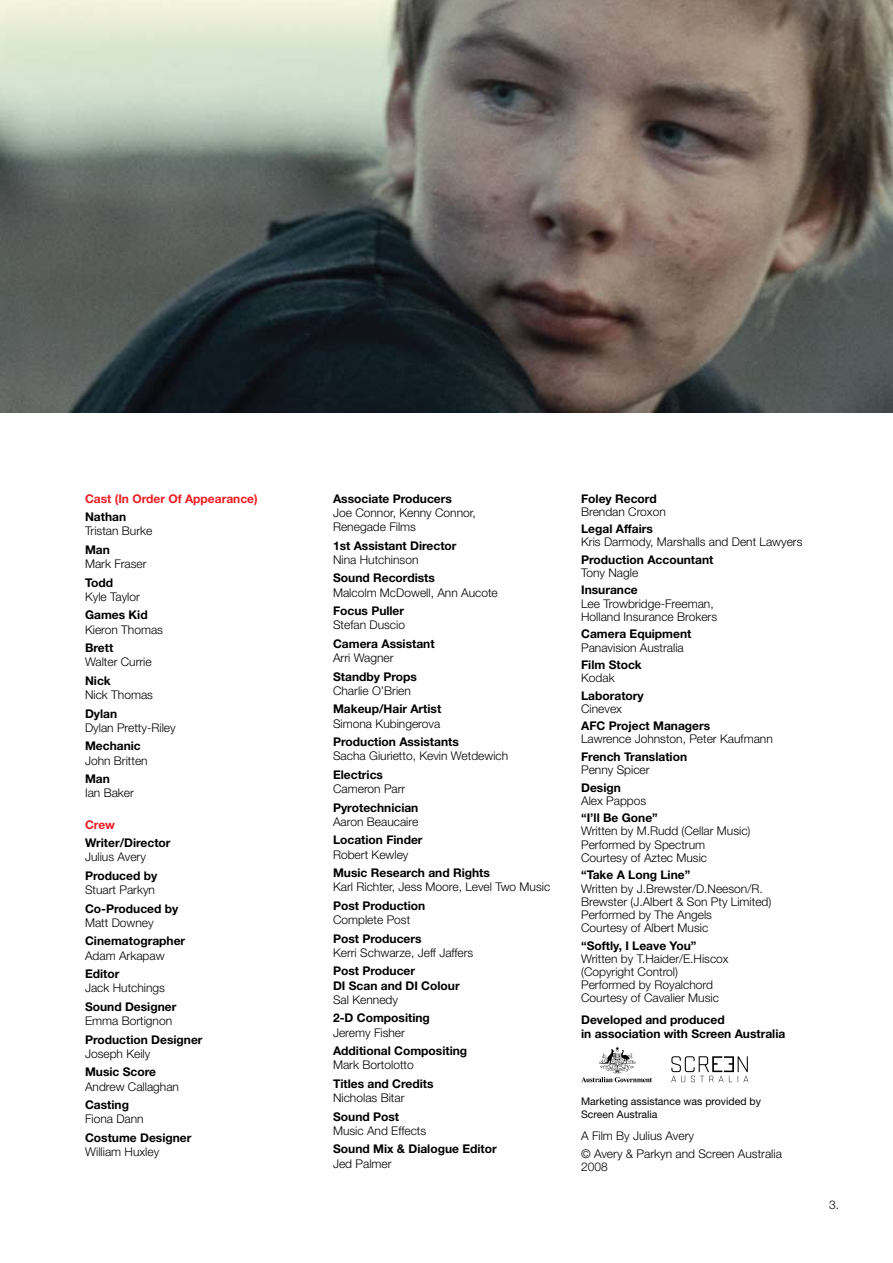
<style>
.page{position:relative;width:893px;height:1263px;background:#fff}
.page>*{position:absolute;margin:0;border:0;box-sizing:border-box;transform-origin:0 0}
.t1{font:300 12px/13.2px "Helvetica Neue";color:#000}
.t2{font:700 12px/14.2px "Helvetica Neue";color:#000}
.t3{font:700 12px "Helvetica Neue";color:#ed1c24}
.t4{font:10.5px/13.5px "Helvetica Neue";color:#000}
</style>
<div class="page">
<svg style="left:671px;top:1056px;width:77px;height:26px"></svg>
<svg style="left:581px;top:1047px;width:71px;height:35px"></svg>
<img style="left:0;top:0;width:893px;height:412px">
<p class="t3" style="left:85px;top:491px;width:174px">Cast (In Order Of Appearance)</p>
<p class="t2" style="left:85px;top:509px;width:43px">Nathan</p>
<p class="t1" style="left:85px;top:524px;width:69px">Tristan Burke</p>
<p class="t2" style="left:85px;top:542px;width:26px">Man</p>
<p class="t1" style="left:85px;top:557px;width:63px">Mark Fraser</p>
<p class="t2" style="left:85px;top:575px;width:29px">Todd</p>
<p class="t1" style="left:85px;top:590px;width:56px">Kyle Taylor</p>
<p class="t2" style="left:85px;top:608px;width:64px">Games Kid</p>
<p class="t1" style="left:85px;top:622px;width:80px">Kieron Thomas</p>
<p class="t2" style="left:85px;top:640px;width:30px">Brett</p>
<p class="t1" style="left:85px;top:655px;width:68px">Walter Currie</p>
<p class="t2" style="left:85px;top:673px;width:27px">Nick</p>
<p class="t1" style="left:85px;top:688px;width:70px">Nick Thomas</p>
<p class="t2" style="left:85px;top:706px;width:34px">Dylan</p>
<p class="t1" style="left:85px;top:721px;width:92px">Dylan Pretty-Riley</p>
<p class="t2" style="left:85px;top:739px;width:57px">Mechanic</p>
<p class="t1" style="left:85px;top:753px;width:64px">John Britten</p>
<p class="t2" style="left:85px;top:771px;width:26px">Man</p>
<p class="t1" style="left:85px;top:786px;width:50px">Ian Baker</p>
<p class="t3" style="left:85px;top:817px;width:31px">Crew</p>
<p class="t2" style="left:85px;top:835px;width:87px">Writer/Director</p>
<p class="t1" style="left:85px;top:850px;width:62px">Julius Avery</p>
<p class="t2" style="left:85px;top:868px;width:74px">Produced by</p>
<p class="t1" style="left:85px;top:883px;width:72px">Stuart Parkyn</p>
<p class="t2" style="left:85px;top:901px;width:95px">Co-Produced by</p>
<p class="t1" style="left:85px;top:916px;width:70px">Matt Downey</p>
<p class="t2" style="left:85px;top:934px;width:102px">Cinematographer</p>
<p class="t1" style="left:85px;top:948px;width:81px">Adam Arkapaw</p>
<p class="t2" style="left:85px;top:966px;width:36px">Editor</p>
<p class="t1" style="left:85px;top:981px;width:82px">Jack Hutchings</p>
<p class="t2" style="left:85px;top:999px;width:93px">Sound Designer</p>
<p class="t1" style="left:85px;top:1014px;width:89px">Emma Bortignon</p>
<p class="t2" style="left:85px;top:1032px;width:119px">Production Designer</p>
<p class="t1" style="left:85px;top:1047px;width:67px">Joseph Keily</p>
<p class="t2" style="left:85px;top:1065px;width:73px">Music Score</p>
<p class="t1" style="left:85px;top:1079px;width:96px">Andrew Callaghan</p>
<p class="t2" style="left:85px;top:1097px;width:45px">Casting</p>
<p class="t1" style="left:85px;top:1112px;width:60px">Fiona Dann</p>
<p class="t2" style="left:85px;top:1130px;width:108px">Costume Designer</p>
<p class="t1" style="left:85px;top:1145px;width:76px">William Huxley</p>
<p class="t2" style="left:333px;top:491px;width:120px">Associate Producers</p>
<p class="t1" style="left:333px;top:505px;width:144px;line-height:14.2px">Joe Connor, Kenny Connor,<br>Renegade Films</p>
<p class="t2" style="left:333px;top:538px;width:125px">1st Assistant Director</p>
<p class="t1" style="left:333px;top:553px;width:87px">Nina Hutchinson</p>
<p class="t2" style="left:333px;top:571px;width:103px">Sound Recordists</p>
<p class="t1" style="left:333px;top:585px;width:166px">Malcolm McDowell, Ann Aucote</p>
<p class="t2" style="left:333px;top:603px;width:73px">Focus Puller</p>
<p class="t1" style="left:333px;top:618px;width:74px">Stefan Duscio</p>
<p class="t2" style="left:333px;top:636px;width:103px">Camera Assistant</p>
<p class="t1" style="left:333px;top:651px;width:62px">Arri Wagner</p>
<p class="t2" style="left:333px;top:669px;width:85px">Standby Props</p>
<p class="t1" style="left:333px;top:684px;width:79px">Charlie O’Brien</p>
<p class="t2" style="left:333px;top:702px;width:110px">Makeup/Hair Artist</p>
<p class="t1" style="left:333px;top:716px;width:109px">Simona Kubingerova</p>
<p class="t2" style="left:333px;top:734px;width:127px">Production Assistants</p>
<p class="t1" style="left:333px;top:749px;width:177px">Sacha Giurietto, Kevin Wetdewich</p>
<p class="t2" style="left:333px;top:767px;width:51px">Electrics</p>
<p class="t1" style="left:333px;top:782px;width:74px">Cameron Parr</p>
<p class="t2" style="left:333px;top:800px;width:87px">Pyrotechnician</p>
<p class="t1" style="left:333px;top:815px;width:87px">Aaron Beaucaire</p>
<p class="t2" style="left:333px;top:833px;width:91px">Location Finder</p>
<p class="t1" style="left:333px;top:847px;width:77px">Robert Kewley</p>
<p class="t2" style="left:333px;top:865px;width:158px">Music Research and Rights</p>
<p class="t1" style="left:333px;top:880px;width:219px">Karl Richter, Jess Moore, Level Two Music</p>
<p class="t2" style="left:333px;top:898px;width:94px">Post Production</p>
<p class="t1" style="left:333px;top:913px;width:79px">Complete Post</p>
<p class="t2" style="left:333px;top:931px;width:90px">Post Producers</p>
<p class="t1" style="left:333px;top:946px;width:142px">Kerri Schwarze, Jeff Jaffers</p>
<p class="t2" style="left:333px;top:964px;width:128px">Post Producer<br>DI Scan and DI Colour</p>
<p class="t1" style="left:333px;top:993px;width:66px">Sal Kennedy</p>
<p class="t2" style="left:333px;top:1011px;width:98px">2-D Compositing</p>
<p class="t1" style="left:333px;top:1025px;width:73px">Jeremy Fisher</p>
<p class="t2" style="left:333px;top:1043px;width:136px">Additional Compositing</p>
<p class="t1" style="left:333px;top:1058px;width:82px">Mark Bortolotto</p>
<p class="t2" style="left:333px;top:1076px;width:102px">Titles and Credits</p>
<p class="t1" style="left:333px;top:1091px;width:73px">Nicholas Bitar</p>
<p class="t2" style="left:333px;top:1109px;width:68px">Sound Post</p>
<p class="t1" style="left:333px;top:1124px;width:95px">Music And Effects</p>
<p class="t2" style="left:333px;top:1142px;width:165px">Sound Mix &amp; Dialogue Editor</p>
<p class="t1" style="left:333px;top:1156px;width:60px">Jed Palmer</p>
<p class="t2" style="left:581px;top:491px;width:77px">Foley Record</p>
<p class="t1" style="left:581px;top:505px;width:86px">Brendan Croxon</p>
<p class="t2" style="left:581px;top:521px;width:73px">Legal Affairs</p>
<p class="t1" style="left:581px;top:535px;width:223px">Kris Darmody, Marshalls and Dent Lawyers</p>
<p class="t2" style="left:581px;top:552px;width:134px">Production Accountant</p>
<p class="t1" style="left:581px;top:566px;width:59px">Tony Nagle</p>
<p class="t2" style="left:581px;top:583px;width:58px">Insurance</p>
<p class="t1" style="left:581px;top:596px;width:138px">Lee Trowbridge-Freeman,<br>Holland Insurance Brokers</p>
<p class="t2" style="left:581px;top:627px;width:112px">Camera Equipment</p>
<p class="t1" style="left:581px;top:640px;width:104px">Panavision Australia</p>
<p class="t2" style="left:581px;top:657px;width:62px">Film Stock</p>
<p class="t1" style="left:581px;top:671px;width:35px">Kodak</p>
<p class="t2" style="left:581px;top:688px;width:64px">Laboratory</p>
<p class="t1" style="left:581px;top:702px;width:42px">Cinevex</p>
<p class="t2" style="left:581px;top:719px;width:131px">AFC Project Managers</p>
<p class="t1" style="left:581px;top:732px;width:193px">Lawrence Johnston, Peter Kaufmann</p>
<p class="t2" style="left:581px;top:749px;width:108px">French Translation</p>
<p class="t1" style="left:581px;top:763px;width:70px">Penny Spicer</p>
<p class="t2" style="left:581px;top:780px;width:41px">Design</p>
<p class="t1" style="left:581px;top:794px;width:67px">Alex Pappos</p>
<p class="t2" style="left:581px;top:810px;width:78px">“I’ll Be Gone”</p>
<p class="t1" style="left:581px;top:824px;width:171px">Written by M.Rudd (Cellar Music)<br>Performed by Spectrum<br>Courtesy of Aztec Music</p>
<p class="t2" style="left:581px;top:868px;width:111px">“Take A Long Line”</p>
<p class="t1" style="left:581px;top:881px;width:192px">Written by J.Brewster/D.Neeson/R.<br>Brewster (J.Albert &amp; Son Pty Limited)<br>Performed by The Angels<br>Courtesy of Albert Music</p>
<p class="t2" style="left:581px;top:938px;width:117px">“Softly, I Leave You”</p>
<p class="t1" style="left:581px;top:952px;width:149px">Written by T.Haider/E.Hiscox (Copyright Control)<br>Performed by Royalchord<br>Courtesy of Cavalier Music</p>
<p class="t2" style="left:581px;top:1013px;width:206px;line-height:13.5px">Developed and produced<br>in association with Screen Australia</p>
<p class="t4" style="left:581px;top:1094px;width:181px">Marketing assistance was provided by<br>Screen Australia</p>
<p class="t1" style="left:581px;top:1127px;width:202px;line-height:17.7px">A Film By Julius Avery<br>© Avery &amp; Parkyn and Screen Australia</p>
<p class="t1" style="left:581px;top:1160px;width:28px">2008</p>
<p class="t1" style="left:829px;top:1197px;width:12px">3.</p>
</div>
